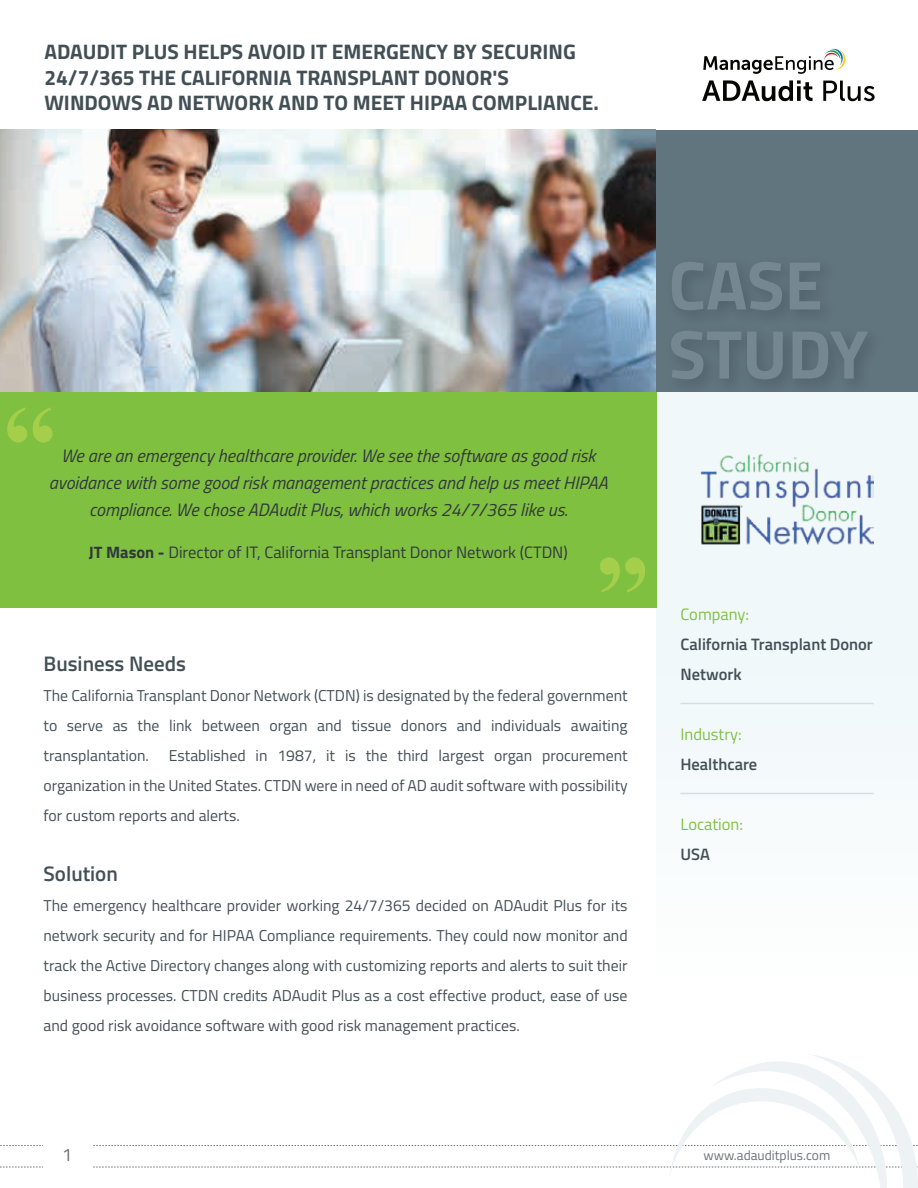
<style>
.page{position:relative;width:918px;height:1188px;background:#fff}
.page>*{position:absolute;margin:0;border:0;box-sizing:border-box;transform-origin:0 0}
.t1{font:700 108px "Times New Roman";color:#a5cf4b}
.t2{font:700 69px/69px "Titillium Web";color:#758891}
.t3{font:700 21px/25.2px "Titillium Web";color:#424f55}
.t4{font:600 21px "Titillium Web";color:#424f55}
.t5{font:italic 18px/27px "Titillium Web";color:#31383c;text-align:center}
.t6{font:18px "Titillium Web";color:#6b7375}
.t7{font:16.5px "Titillium Web";color:#31383c}
.t8{font:600 16.5px/30px "Titillium Web";color:#414e55}
.t9{font:16.5px "Titillium Web";color:#80c041}
.t10{font:600 16.5px "Titillium Web";color:#424f55}
.t11{font:15.75px/30px "Titillium Web";color:#424f55;text-align:justify}
.t12{font:13.5px "Titillium Web";color:#6b7375}
.s1{font-weight:700}
</style>
<div class="page">
<svg style="left:0;top:1054px;width:918px;height:134px"></svg>
<div style="left:43px;top:1144px;width:49px;height:39px;background:#fff"></div>
<img style="left:0;top:130px;width:657px;height:263px">
<div style="left:657px;top:130px;width:261px;height:263px;background:#61757f"></div>
<img style="left:658px;top:268px;width:232px;height:125px">
<div style="left:657px;top:393px;width:261px;height:598px;background:#f2f9fb"></div>
<div style="left:0;top:393px;width:656px;height:215px;background:#7fc041"></div>
<hr style="left:681px;top:703px;width:193px;height:1px;background:#d5dfe3">
<hr style="left:681px;top:793px;width:193px;height:1px;background:#d5dfe3">
<img style="left:701px;top:454px;width:173px;height:91px">
<svg style="left:702px;top:48px;width:173px;height:54px"></svg>
<h3 class="t3" style="left:44px;top:38px;width:556px">ADAUDIT PLUS HELPS AVOID IT EMERGENCY BY SECURING<br>24/7/365 THE CALIFORNIA TRANSPLANT DONOR'S<br>WINDOWS AD NETWORK AND TO MEET HIPAA COMPLIANCE.</h3>
<h1 class="t1" style="left:3px;top:370px;width:55px">“</h1>
<p class="t5" style="left:49px;top:441px;width:561px">We are an emergency healthcare provider. We see the software as good risk avoidance with some good risk management practices and help us meet HIPAA compliance. We chose ADAudit Plus, which works 24/7/365 like us.</p>
<p class="t7" style="left:89px;top:540px;width:481px"><span class="s1">JT Mason -</span> Director of IT, California Transplant Donor Network (CTDN)</p>
<h1 class="t1" style="left:595px;top:520px;width:55px">”</h1>
<h3 class="t4" style="left:44px;top:648px;width:144px">Business Needs</h3>
<p class="t11" style="left:44px;top:680px;width:586px">The California Transplant Donor Network (CTDN) is designated by the federal government to serve as the link between organ and tissue donors and individuals awaiting transplantation.</p>
<p class="t11" style="left:44px;top:740px;width:586px;text-indent:125px">Established in 1987, it is the third largest organ procurement organization in the United States. CTDN were in need of AD audit software with possibility for custom reports and alerts.</p>
<h3 class="t4" style="left:44px;top:858px;width:76px">Solution</h3>
<p class="t11" style="left:44px;top:890px;width:586px">The emergency healthcare provider working 24/7/365 decided on ADAudit Plus for its network security and for HIPAA Compliance requirements. They could now monitor and track the Active Directory changes along with customizing reports and alerts to suit their business processes. CTDN credits ADAudit Plus as a cost effective product, ease of use and good risk avoidance software with good risk management practices.</p>
<h2 class="t2" style="left:669px;top:247px;width:201px">CASE<br>STUDY</h2>
<p class="t9" style="left:681px;top:603px;width:70px">Company:</p>
<p class="t8" style="left:681px;top:629px;width:194px">California Transplant Donor<br>Network</p>
<p class="t9" style="left:681px;top:722px;width:63px">Industry:</p>
<p class="t10" style="left:681px;top:752px;width:78px">Healthcare</p>
<p class="t9" style="left:681px;top:812px;width:64px">Location:</p>
<p class="t10" style="left:681px;top:842px;width:31px">USA</p>
<p class="t6" style="left:62px;top:1141px;width:12px">1</p>
<p class="t12" style="left:704px;top:1146px;width:128px">www.adauditplus.com</p>
</div>
